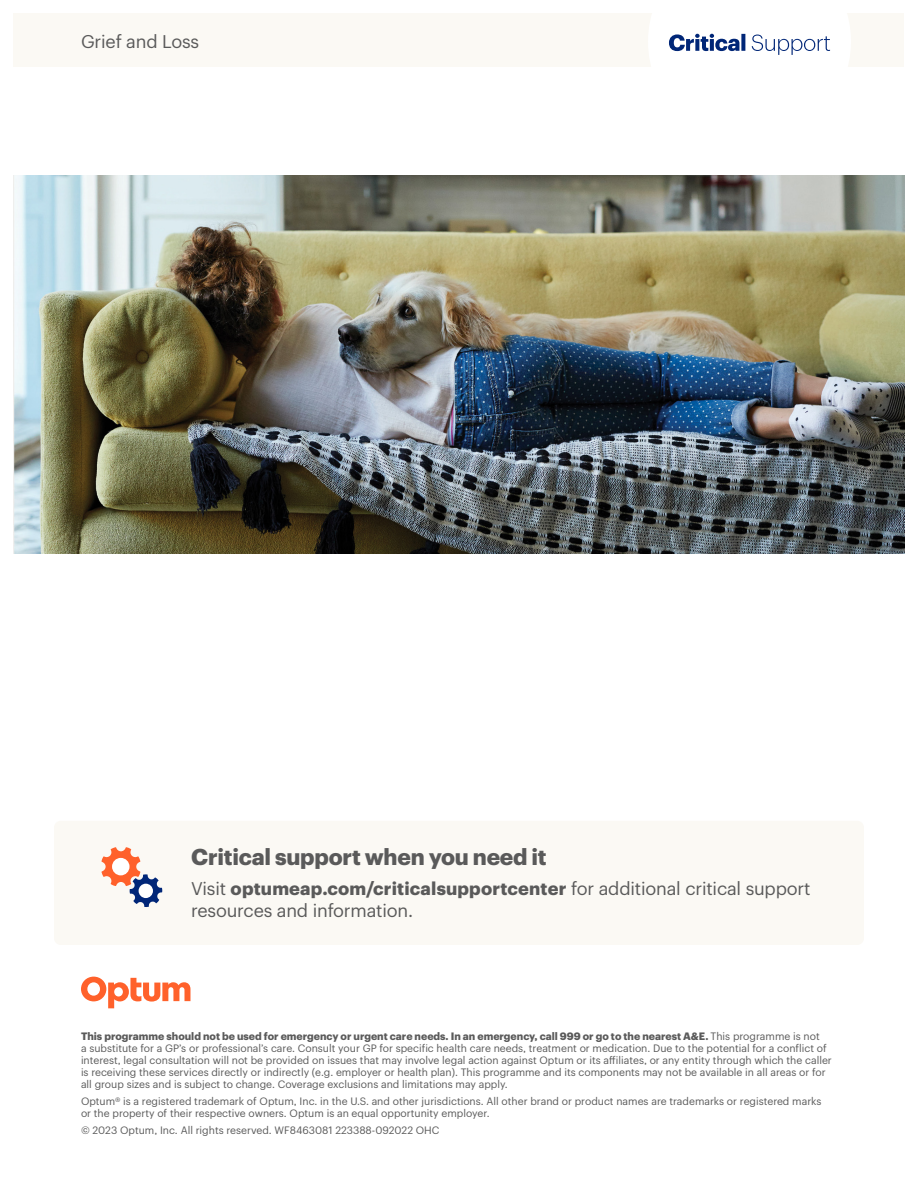
<style>
.page{position:relative;width:918px;height:1188px;background:#fff}
.page>*{position:absolute;margin:0;border:0;box-sizing:border-box;transform-origin:0 0}
.Section_Subhead{font:700 22.5px "Graphik UHG";letter-spacing:-.01em;color:#5a5a5a}
.Body{font:18px/22.5px "Graphik UHG";letter-spacing:-.01em;color:#5a5a5a}
.Disclaimer_Copyright{font:10.5px/12px "Graphik UHG";color:#5a5a5a}
.s1{font-weight:700}
</style>
<div class="page">
<div style="left:14px;top:14px;width:890px;height:54px;background:#fbf9f4"></div>
<svg style="left:648px;top:13px;width:203px;height:55px"></svg>
<div style="left:54px;top:821px;width:810px;height:124px;background:#fbf9f4;border-radius:7px"></div>
<svg style="left:81px;top:977px;width:109px;height:31px"></svg>
<img style="left:14px;top:176px;width:890px;height:378px">
<svg style="left:101px;top:847px;width:61px;height:60px"></svg>
<div style="left:139px;top:884px;width:14px;height:14px;background:#fff;border-radius:50%"></div>
<p class="Body" style="left:81px;top:29px;width:120px">Grief and Loss</p>
<p class="Section_Subhead" style="left:191px;top:840px;width:357px">Critical support when you need it</p>
<p class="Body" style="left:191px;top:875px;width:621px">Visit <span class="s1">optumeap.com/criticalsupportcenter</span> for additional critical support resources and information.</p>
<p class="Disclaimer_Copyright" style="left:81px;top:1029px;width:752px"><span class="s1">This programme should not be used for emergency or urgent care needs. In an emergency, call 999 or go to the nearest A&amp;E.</span> This programme is not<br>a substitute for a GP’s or professional’s care. Consult your GP for specific health care needs, treatment or medication. Due to the potential for a conflict of interest, legal consultation will not be provided on issues that may involve legal action against Optum or its affiliates, or any entity through which the caller is receiving these services directly or indirectly (e.g. employer or health plan). This programme and its components may not be available in all areas or for all group sizes and is subject to change. Coverage exclusions and limitations may apply.</p>
<p class="Disclaimer_Copyright" style="left:81px;top:1094px;width:742px">Optum® is a registered trademark of Optum, Inc. in the U.S. and other jurisdictions. All other brand or product names are trademarks or registered marks or the property of their respective owners. Optum is an equal opportunity employer.</p>
<p class="Disclaimer_Copyright" style="left:81px;top:1123px;width:360px">© 2023 Optum, Inc. All rights reserved. WF8463081 223388-092022 OHC</p>
</div>
